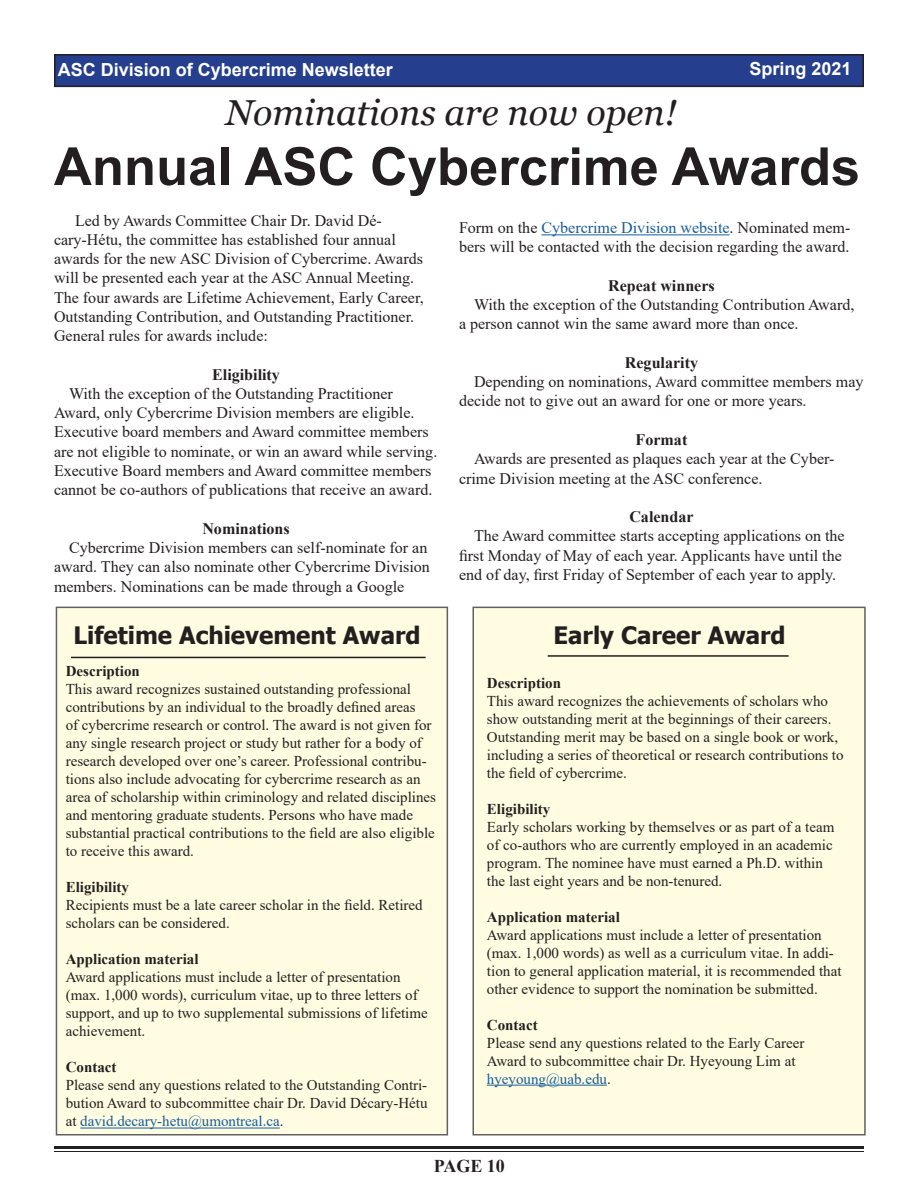
<style>
.page{position:relative;width:918px;height:1188px;background:#fff}
.page>*{position:absolute;margin:0;border:0;box-sizing:border-box;transform-origin:0 0}
.t1{font:700 52.5px "Arial";color:#231f20}
.t2{font:italic 36px "Georgia";color:#231f20}
.t3{font:700 24px "Tahoma";color:#231f20}
.t4{font:700 18px "Arial";color:#fff}
.t5{font:700 18px "Times New Roman";color:#231f20}
.t6{font:16.05px/19.2px "Times New Roman";color:#231f20}
.t7{font:700 16.05px "Times New Roman";color:#231f20}
.t8{font:15px/18px "Times New Roman";color:#231f20}
.t9{font:700 15px "Times New Roman";color:#231f20}
.s1{color:#175d9e}
</style>
<div class="page">
<div style="left:55px;top:55px;width:808px;height:31px;background:#253f8e"></div>
<div style="left:54px;top:54px;width:810px;height:33px;border:2px solid #231f20"></div>
<hr style="left:54px;top:1146px;width:810px;height:3px;background:#231f20">
<hr style="left:54px;top:1151px;width:810px;height:1px;background:#231f20">
<div style="left:56px;top:607px;width:391px;height:528px;background:#fffce1"></div>
<div style="left:473px;top:607px;width:392px;height:528px;background:#fffce1"></div>
<hr style="left:71px;top:657px;width:355px;height:1px;background:#231f20">
<hr style="left:548px;top:655px;width:241px;height:2px;background:#231f20">
<hr style="left:80px;top:1128px;width:200px;height:1px;background:#175d9e">
<hr style="left:487px;top:1085px;width:120px;height:1px;background:#175d9e">
<hr style="left:541px;top:234px;width:189px;height:1px;background:#175d9e">
<p class="t4" style="left:58px;top:57px;width:337px">ASC Division of Cybercrime Newsletter</p>
<p class="t4" style="left:749px;top:56px;width:104px">Spring 2021</p>
<p class="t2" style="left:226px;top:90px;width:453px">Nominations are now open!</p>
<p class="t1" style="left:54px;top:130px;width:808px">Annual ASC Cybercrime Awards</p>
<p class="t6" style="left:54px;top:210px;width:371px;text-indent:21px">Led by Awards Committee Chair Dr. David Dé&shy;cary-Hétu, the committee has established four annual awards for the new ASC Division of Cybercrime. Awards will be presented each year at the ASC Annual Meeting.<br>The four awards are Lifetime Achievement, Early Career, Outstanding Contribution, and Outstanding Practitioner.<br>General rules for awards include:</p>
<p class="t7" style="left:212px;top:363px;width:69px">Eligibility</p>
<p class="t6" style="left:54px;top:383px;width:385px;text-indent:15px">With the exception of the Outstanding Practitioner Award, only Cybercrime Division members are eligible.<br>Executive board members and Award committee members are not eligible to nominate, or win an award while serving.<br>Executive Board members and Award committee members cannot be co-authors of publications that receive an award.</p>
<p class="t7" style="left:202px;top:517px;width:89px">Nominations</p>
<p class="t6" style="left:54px;top:538px;width:377px;text-indent:15px">Cybercrime Division members can self-nominate for an award. They can also nominate other Cybercrime Division members. Nominations can be made through a Google</p>
<p class="t6" style="left:459px;top:218px;width:393px">Form on the <span class="s1">Cybercrime Division website</span>. Nominated mem&shy;bers will be contacted with the decision regarding the award.</p>
<p class="t7" style="left:608px;top:274px;width:108px">Repeat winners</p>
<p class="t6" style="left:459px;top:295px;width:397px;text-indent:15px">With the exception of the Outstanding Contribution Award, a person cannot win the same award more than once.</p>
<p class="t7" style="left:625px;top:351px;width:75px">Regularity</p>
<p class="t6" style="left:459px;top:372px;width:406px;text-indent:15px">Depending on nominations, Award committee members may decide not to give out an award for one or more years.</p>
<p class="t7" style="left:636px;top:428px;width:53px">Format</p>
<p class="t6" style="left:459px;top:449px;width:377px;text-indent:15px">Awards are presented as plaques each year at the Cyber&shy;crime Division meeting at the ASC conference.</p>
<p class="t7" style="left:629px;top:505px;width:66px">Calendar</p>
<p class="t6" style="left:459px;top:526px;width:387px;text-indent:15px">The Award committee starts accepting applications on the first Monday of May of each year. Applicants have until the end of day, first Friday of September of each year to apply.</p>
<p class="t3" style="left:73px;top:619px;width:349px">Lifetime Achievement Award</p>
<p class="t3" style="left:553px;top:619px;width:234px">Early Career Award</p>
<p class="t9" style="left:66px;top:661px;width:76px">Description</p>
<p class="t8" style="left:66px;top:680px;width:372px">This award recognizes sustained outstanding professional contributions by an individual to the broadly defined areas<br>of cybercrime research or control. The award is not given for any single research project or study but rather for a body of research developed over one’s career. Professional contribu&shy;tions also include advocating for cybercrime research as an area of scholarship within criminology and related disciplines and mentoring graduate students. Persons who have made substantial practical contributions to the field are also eligible to receive this award.</p>
<p class="t9" style="left:66px;top:877px;width:65px">Eligibility</p>
<p class="t8" style="left:66px;top:896px;width:359px">Recipients must be a late career scholar in the field. Retired scholars can be considered.</p>
<p class="t9" style="left:66px;top:949px;width:134px">Application material</p>
<p class="t8" style="left:66px;top:968px;width:364px">Award applications must include a letter of presentation (max. 1,000 words), curriculum vitae, up to three letters of support, and up to two supplemental submissions of lifetime achievement.</p>
<p class="t9" style="left:66px;top:1057px;width:52px">Contact</p>
<p class="t8" style="left:66px;top:1076px;width:363px;text-align:justify">Please send any questions related to the Outstanding Contri&shy;bution Award to subcommittee chair Dr. David Décary-Hétu at <span class="s1">david.decary-hetu@umontreal.ca</span>.</p>
<p class="t9" style="left:487px;top:672px;width:76px">Description</p>
<p class="t8" style="left:487px;top:691px;width:358px">This award recognizes the achievements of scholars who show outstanding merit at the beginnings of their careers.<br>Outstanding merit may be based on a single book or work, including a series of theoretical or research contributions to the field of cybercrime.</p>
<p class="t9" style="left:487px;top:798px;width:65px">Eligibility</p>
<p class="t8" style="left:487px;top:817px;width:349px">Early scholars working by themselves or as part of a team of co-authors who are currently employed in an academic program. The nominee have must earned a Ph.D. within the last eight years and be non-tenured.</p>
<p class="t9" style="left:487px;top:906px;width:134px">Application material</p>
<p class="t8" style="left:487px;top:925px;width:356px">Award applications must include a letter of presentation (max. 1,000 words) as well as a curriculum vitae. In addi&shy;tion to general application material, it is recommended that other evidence to support the nomination be submitted.</p>
<p class="t9" style="left:487px;top:1014px;width:52px">Contact</p>
<p class="t8" style="left:487px;top:1033px;width:319px">Please send any questions related to the Early Career<br>Award to subcommittee chair Dr. Hyeyoung Lim at <span class="s1">hyeyoung@uab.edu</span>.</p>
<p class="t5" style="left:434px;top:1153px;width:73px">PAGE 10</p>
</div>
